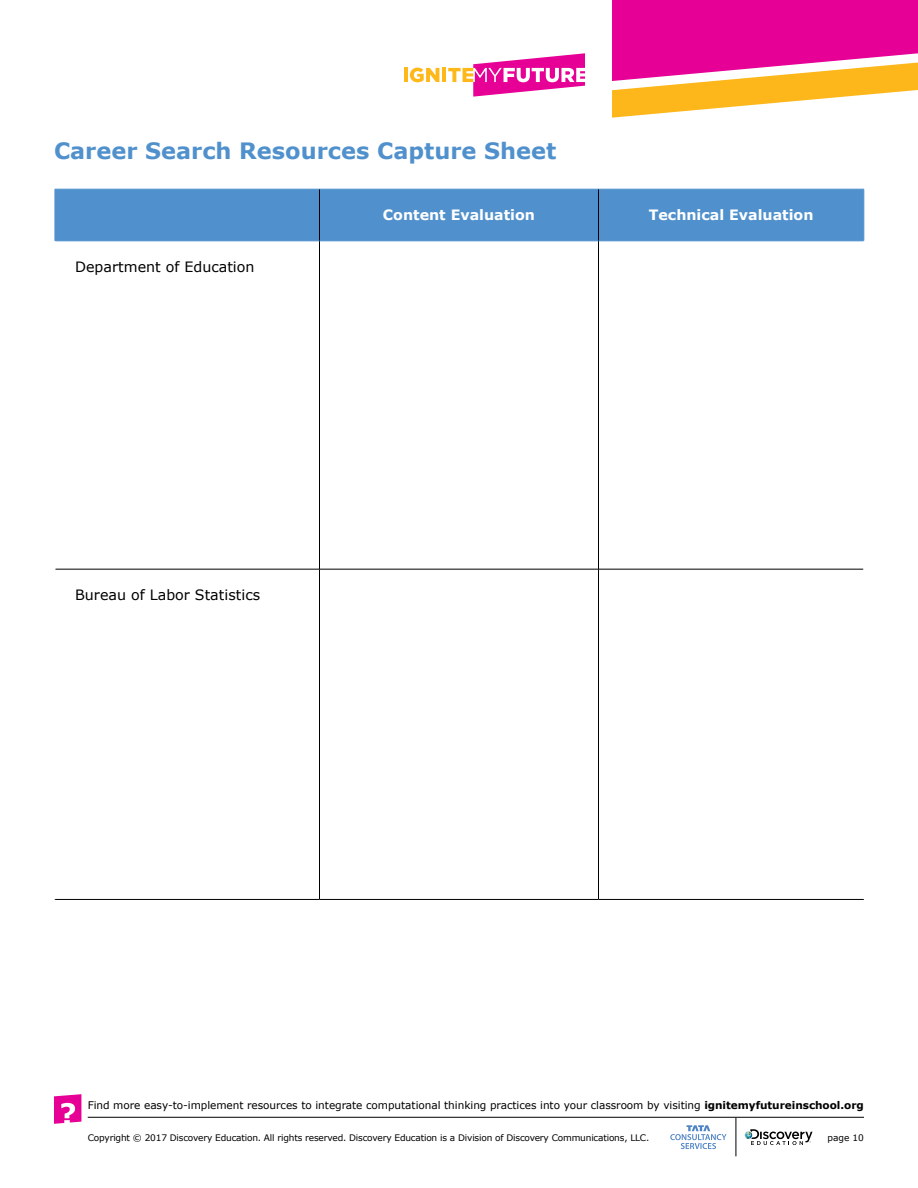
<style>
.page{position:relative;width:918px;height:1188px;background:#fff}
.page>*{position:absolute;margin:0;border:0;box-sizing:border-box;transform-origin:0 0}
.t1{font:700 22.5px "Verdana";color:#5091cd}
.t2{font:14.25px "Verdana";color:#000}
.t3{font:700 14.25px "Verdana";color:#fff}
.t4{font:10.5px "Verdana";letter-spacing:-.005em;color:#000}
.t5{font:9px "Verdana";letter-spacing:-.02em;color:#000}
.s1{font-weight:700}
</style>
<div class="page">
<svg style="left:612px;top:0;width:306px;height:118px"></svg>
<svg style="left:670px;top:1125px;width:57px;height:24px"></svg>
<svg style="left:745px;top:1129px;width:68px;height:16px"></svg>
<hr style="left:736px;top:1118px;width:1px;height:38px;background:#000">
<hr style="left:88px;top:1117px;width:776px;height:1px;background:#000">
<svg style="left:54px;top:1094px;width:27px;height:30px"></svg>
<hr style="left:404px;top:68px;width:4px;height:14px;background:#ffb819">
<svg style="left:410px;top:68px;width:29px;height:14px"></svg>
<hr style="left:442px;top:68px;width:4px;height:14px;background:#ffb819">
<svg style="left:448px;top:54px;width:137px;height:43px"></svg>
<div style="left:56px;top:190px;width:808px;height:51px;background:#5091cd"></div>
<hr style="left:319px;top:241px;width:1px;height:328px;background:#000">
<hr style="left:598px;top:241px;width:1px;height:328px;background:#000">
<hr style="left:55px;top:569px;width:265px;height:1px;background:#000">
<hr style="left:320px;top:569px;width:278px;height:1px;background:#000">
<hr style="left:319px;top:569px;width:1px;height:330px;background:#000">
<hr style="left:598px;top:569px;width:266px;height:1px;background:#000">
<hr style="left:598px;top:569px;width:1px;height:330px;background:#000">
<hr style="left:55px;top:899px;width:265px;height:1px;background:#000">
<hr style="left:320px;top:899px;width:278px;height:1px;background:#000">
<hr style="left:598px;top:899px;width:266px;height:1px;background:#000">
<hr style="left:55px;top:189px;width:265px;height:1px;background:#5091cd">
<hr style="left:55px;top:189px;width:1px;height:52px;background:#5091cd">
<hr style="left:320px;top:189px;width:278px;height:1px;background:#5091cd">
<hr style="left:55px;top:241px;width:265px;height:1px;background:#5091cd">
<hr style="left:320px;top:241px;width:278px;height:1px;background:#5091cd">
<hr style="left:598px;top:189px;width:266px;height:1px;background:#5091cd">
<hr style="left:864px;top:189px;width:1px;height:52px;background:#5091cd">
<hr style="left:598px;top:241px;width:266px;height:1px;background:#5091cd">
<hr style="left:319px;top:189px;width:1px;height:52px;background:#000">
<hr style="left:598px;top:189px;width:1px;height:52px;background:#000">
<hr style="left:55px;top:241px;width:1px;height:328px;background:#fff">
<hr style="left:55px;top:569px;width:1px;height:330px;background:#fff">
<h1 class="t1" style="left:54px;top:136px;width:504px">Career Search Resources Capture Sheet</h1>
<h2 class="t2" style="left:75px;top:258px;width:181px">Department of Education</h2>
<h2 class="t3" style="left:383px;top:206px;width:154px">Content Evaluation</h2>
<h2 class="t3" style="left:649px;top:206px;width:166px">Technical Evaluation</h2>
<h2 class="t2" style="left:75px;top:586px;width:187px">Bureau of Labor Statistics</h2>
<p class="t4" style="left:88px;top:1099px;width:778px">Find more easy-to-implement resources to integrate computational thinking practices into your classroom by visiting <span class="s1">ignitemyfutureinschool.org</span></p>
<p class="t5" style="left:88px;top:1132px;width:563px">Copyright © 2017 Discovery Education. All rights reserved. Discovery Education is a Division of Discovery Communications, LLC.</p>
<p class="t5" style="left:827px;top:1132px;width:38px">page 10</p>
</div>
